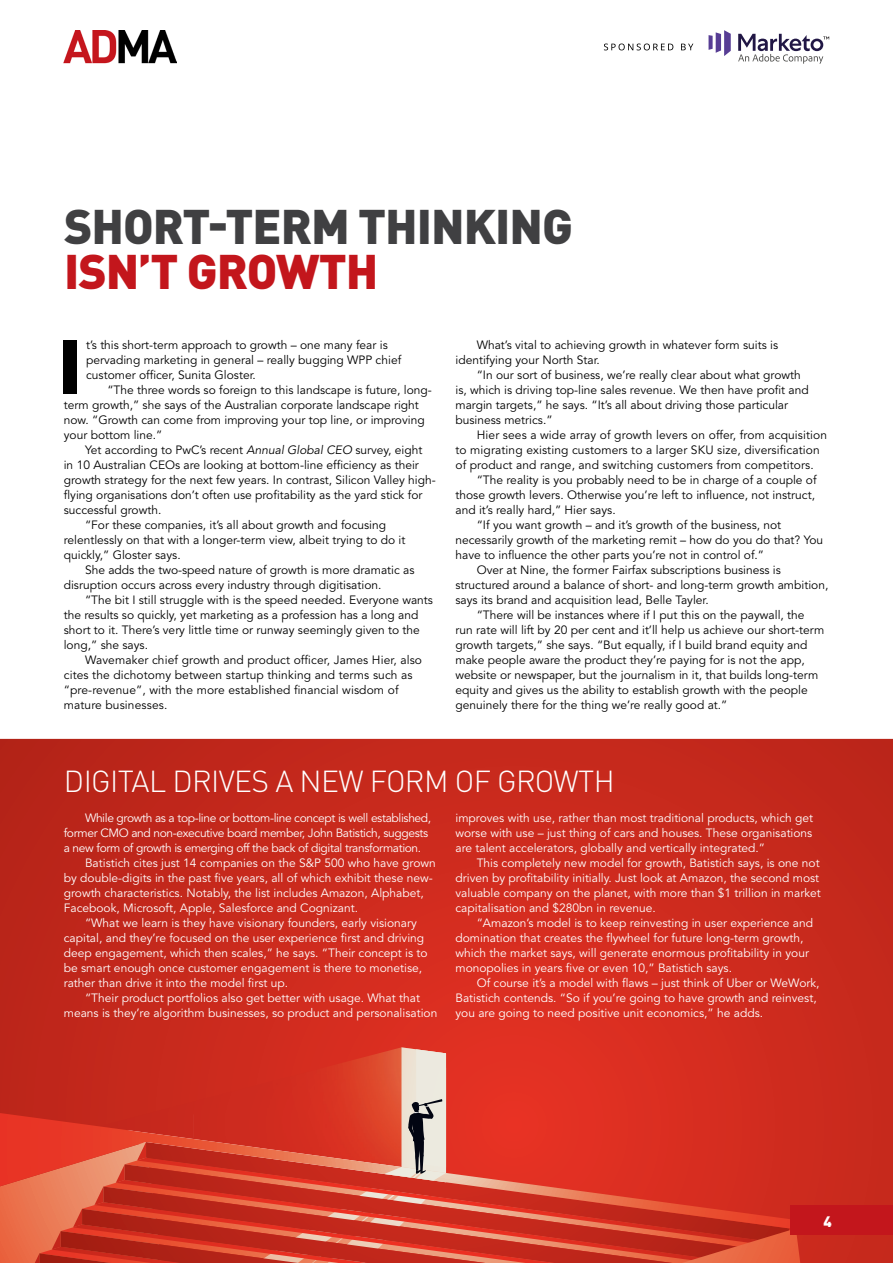
<style>
.page{position:relative;width:893px;height:1263px;background:#fff}
.page>*{position:absolute;margin:0;border:0;box-sizing:border-box;transform-origin:0 0}
.t1{font:900 75.15px "DINOT";color:#000}
.t2{font:900 48px/45px "DINOT";letter-spacing:-.02em;color:#404042}
.t3{font:300 30px "DINOT";letter-spacing:-.02em;color:#fff}
.t4{font:900 15px "DINOT";color:#fff}
.t5{font:12px/15px "Avenir";color:#000}
.t6{font:12px/15px "Avenir";color:#fff}
.t7{font:12px/15px "Avenir";letter-spacing:-.03em;color:#fff}
.s1{color:#c3161c}
.s2{font-style:italic}
</style>
<div class="page">
<svg style="left:0;top:739px;width:893px;height:524px;background:#c9291d"></svg>
<svg style="left:672px;top:1113px;width:138px;height:115px;background:#d22d1f"></svg>
<svg style="left:682px;top:1228px;width:118px;height:35px;background:#d3482e"></svg>
<svg style="left:0;top:1047px;width:672px;height:216px;background:#d44030"></svg>
<div style="left:790px;top:1205px;width:103px;height:30px;background:#c3161c"></div>
<img style="left:64px;top:30px;width:112px;height:34px">
<svg style="left:708px;top:30px;width:23px;height:26px"></svg>
<svg style="left:738px;top:34px;width:91px;height:30px"></svg>
<svg style="left:604px;top:44px;width:89px;height:6px"></svg>
<p class="t2" style="left:64px;top:202px;width:511px">SHORT-TERM THINKING<br><span class="s1">ISN’T GROWTH</span></p>
<p class="t1" style="left:58px;top:316px;width:25px">I</p>
<p class="t5" style="left:86px;top:337px;width:317px">t’s this short-term approach to growth – one many fear is pervading marketing in general – really bugging WPP chief customer officer, Sunita Gloster.</p>
<p class="t5" style="left:64px;top:382px;width:370px;text-indent:44px">“The three words so foreign to this landscape is future, long&shy;term growth,” she says of the Australian corporate landscape right now. “Growth can come from improving your top line, or improving your bottom line.”</p>
<p class="t5" style="left:64px;top:442px;width:373px;text-indent:21px">Yet according to PwC’s recent <span class="s2">Annual Global CEO</span> survey, eight<br>in 10 Australian CEOs are looking at bottom-line efficiency as their growth strategy for the next few years. In contrast, Silicon Valley high&shy;flying organisations don’t often use profitability as the yard stick for successful growth.</p>
<p class="t5" style="left:64px;top:517px;width:343px;text-indent:21px">“For these companies, it’s all about growth and focusing relentlessly on that with a longer-term view, albeit trying to do it quickly,” Gloster says.</p>
<p class="t5" style="left:64px;top:562px;width:352px;text-indent:21px">She adds the two-speed nature of growth is more dramatic as disruption occurs across every industry through digitisation.</p>
<p class="t5" style="left:64px;top:592px;width:371px;text-indent:21px">“The bit I still struggle with is the speed needed. Everyone wants the results so quickly, yet marketing as a profession has a long and short to it. There’s very little time or runway seemingly given to the long,” she says.</p>
<p class="t5" style="left:64px;top:652px;width:360px;text-indent:21px">Wavemaker chief growth and product officer, James Hier, also cites the dichotomy between startup thinking and terms such as “pre-revenue”, with the more established financial wisdom of mature businesses.</p>
<p class="t5" style="left:455px;top:337px;width:324px;text-indent:21px">What’s vital to achieving growth in whatever form suits is identifying your North Star.</p>
<p class="t5" style="left:455px;top:367px;width:355px;text-indent:21px">“In our sort of business, we’re really clear about what growth is, which is driving top-line sales revenue. We then have profit and margin targets,” he says. “It’s all about driving those particular business metrics.”</p>
<p class="t5" style="left:455px;top:427px;width:373px;text-indent:21px">Hier sees a wide array of growth levers on offer, from acquisition to migrating existing customers to a larger SKU size, diversification of product and range, and switching customers from competitors.</p>
<p class="t5" style="left:455px;top:472px;width:363px;text-indent:21px">“The reality is you probably need to be in charge of a couple of those growth levers. Otherwise you’re left to influence, not instruct, and it’s really hard,” Hier says.</p>
<p class="t5" style="left:455px;top:517px;width:369px;text-indent:21px">“If you want growth – and it’s growth of the business, not necessarily growth of the marketing remit – how do you do that? You have to influence the other parts you’re not in control of.”</p>
<p class="t5" style="left:455px;top:562px;width:374px;text-indent:21px">Over at Nine, the former Fairfax subscriptions business is structured around a balance of short- and long-term growth ambition, says its brand and acquisition lead, Belle Tayler.</p>
<p class="t5" style="left:455px;top:607px;width:370px;text-indent:21px">“There will be instances where if I put this on the paywall, the run rate will lift by 20 per cent and it’ll help us achieve our short-term growth targets,” she says. “But equally, if I build brand equity and make people aware the product they’re paying for is not the app, website or newspaper, but the journalism in it, that builds long-term equity and gives us the ability to establish growth with the people genuinely there for the thing we’re really good at.”</p>
<p class="t3" style="left:64px;top:762px;width:552px">DIGITAL DRIVES A NEW FORM OF GROWTH</p>
<p class="t7" style="left:64px;top:810px;width:369px;text-indent:21px">While growth as a top-line or bottom-line concept is well established, former CMO and non-executive board member, John Batistich, suggests a new form of growth is emerging off the back of digital transformation.</p>
<p class="t6" style="left:64px;top:855px;width:373px;text-indent:21px">Batistich cites just 14 companies on the S&amp;P 500 who have grown by double-digits in the past five years, all of which exhibit these new&shy;growth characteristics. Notably, the list includes Amazon, Alphabet, Facebook, Microsoft, Apple, Salesforce and Cognizant.</p>
<p class="t6" style="left:64px;top:915px;width:365px;text-indent:21px">“What we learn is they have visionary founders, early visionary capital, and they’re focused on the user experience first and driving deep engagement, which then scales,” he says. “Their concept is to be smart enough once customer engagement is there to monetise, rather than drive it into the model first up.</p>
<p class="t6" style="left:64px;top:990px;width:375px;text-align:center">“Their product portfolios also get better with usage. What that<br>means is they’re algorithm businesses, so product and personalisation</p>
<p class="t6" style="left:455px;top:810px;width:359px;text-align:justify">improves with use, rather than most traditional products, which get worse with use – just thing of cars and houses. These organisations are talent accelerators, globally and vertically integrated.”</p>
<p class="t6" style="left:455px;top:855px;width:367px;text-indent:21px">This completely new model for growth, Batistich says, is one not driven by profitability initially. Just look at Amazon, the second most valuable company on the planet, with more than $1 trillion in market capitalisation and $280bn in revenue.</p>
<p class="t6" style="left:455px;top:915px;width:359px;text-indent:21px">“Amazon’s model is to keep reinvesting in user experience and domination that creates the flywheel for future long-term growth, which the market says, will generate enormous profitability in your monopolies in years five or even 10,” Batistich says.</p>
<p class="t6" style="left:455px;top:975px;width:366px;text-indent:21px">Of course it’s a model with flaws – just think of Uber or WeWork,<br>Batistich contends. “So if you’re going to have growth and reinvest, you are going to need positive unit economics,” he adds.</p>
<p class="t4" style="left:824px;top:1211px;width:10px">4</p>
</div>
